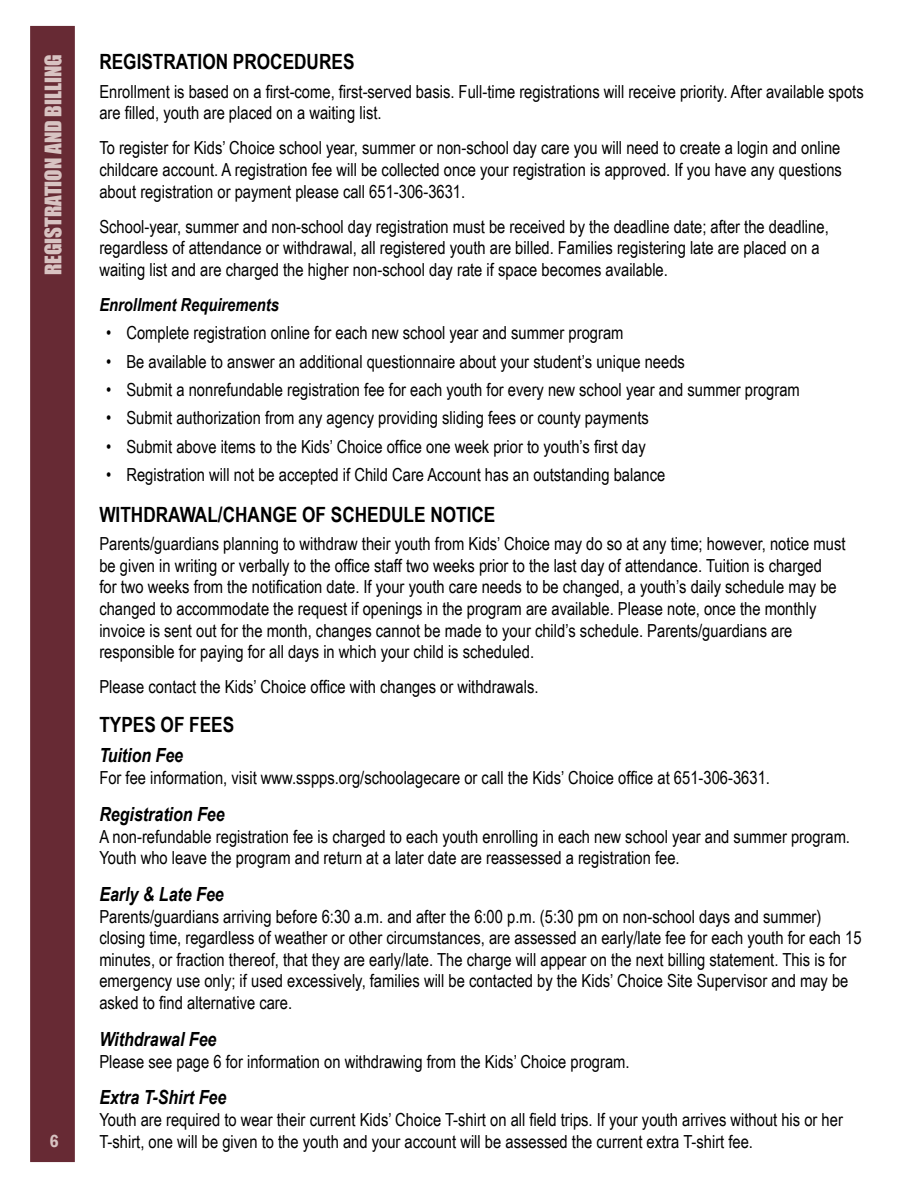
<style>
.page{position:relative;width:918px;height:1188px;background:#fff}
.page>*{position:absolute;margin:0;border:0;box-sizing:border-box;transform-origin:0 0}
.t1{font:700 21px "Arial Narrow";color:#000}
.t2{font:21px "Impact";color:#d8c3c2}
.t3{font:italic 700 19.5px "Arial Narrow";color:#000}
.t4{font:18px/21.6px "Arial Narrow";color:#000}
.t5{font:italic 700 18px "Arial Narrow";color:#000}
.t6{font:600 condensed 18px "Franklin Gothic";color:#d8c3c2}
</style>
<div class="page">
<div style="left:30px;top:26px;width:45px;height:1136px;background:#672a34;border:2px solid #672a34"></div>
<p class="t2" style="left:37px;top:275px;width:223px;rotate:-90deg">REGISTRATION AND BILLING</p>
<p class="t1" style="left:99px;top:46px;width:257px">REGISTRATION PROCEDURES</p>
<p class="t4" style="left:99px;top:80px;width:766px">Enrollment is based on a first-come, first-served basis. Full-time registrations will receive priority. After available spots are filled, youth are placed on a waiting list.</p>
<p class="t4" style="left:99px;top:137px;width:744px;text-align:justify">To register for Kids’ Choice school year, summer or non-school day care you will need to create a login and online childcare account. A registration fee will be collected once your registration is approved. If you have any questions about registration or payment please call 651-306-3631.</p>
<p class="t4" style="left:99px;top:215px;width:731px">School-year, summer and non-school day registration must be received by the deadline date; after the deadline, regardless of attendance or withdrawal, all registered youth are billed. Families registering late are placed on a waiting list and are charged the higher non-school day rate if space becomes available.</p>
<p class="t5" style="left:99px;top:291px;width:181px">Enrollment Requirements</p>
<p class="t4" style="left:106px;top:321px;width:519px">• Complete registration online for each new school year and summer program</p>
<p class="t4" style="left:106px;top:350px;width:580px">• Be available to answer an additional questionnaire about your student’s unique needs</p>
<p class="t4" style="left:106px;top:378px;width:695px">• Submit a nonrefundable registration fee for each youth for every new school year and summer program</p>
<p class="t4" style="left:106px;top:407px;width:544px">• Submit authorization from any agency providing sliding fees or county payments</p>
<p class="t4" style="left:106px;top:435px;width:541px">• Submit above items to the Kids’ Choice office one week prior to youth’s first day</p>
<p class="t4" style="left:106px;top:463px;width:561px">• Registration will not be accepted if Child Care Account has an outstanding balance</p>
<p class="t1" style="left:99px;top:499px;width:398px">WITHDRAWAL/CHANGE OF SCHEDULE NOTICE</p>
<p class="t4" style="left:99px;top:532px;width:748px">Parents/guardians planning to withdraw their youth from Kids’ Choice may do so at any time; however, notice must be given in writing or verbally to the office staff two weeks prior to the last day of attendance. Tuition is charged<br>for two weeks from the notification date. If your youth care needs to be changed, a youth’s daily schedule may be changed to accommodate the request if openings in the program are available. Please note, once the monthly invoice is sent out for the month, changes cannot be made to your child’s schedule. Parents/guardians are responsible for paying for all days in which your child is scheduled.</p>
<p class="t4" style="left:99px;top:676px;width:441px">Please contact the Kids’ Choice office with changes or withdrawals.</p>
<p class="t1" style="left:99px;top:709px;width:136px">TYPES OF FEES</p>
<p class="t3" style="left:99px;top:741px;width:85px">Tuition Fee</p>
<p class="t4" style="left:99px;top:766px;width:672px">For fee information, visit www.sspps.org/schoolagecare or call the Kids’ Choice office at 651-306-3631.</p>
<p class="t3" style="left:99px;top:799px;width:127px">Registration Fee</p>
<p class="t4" style="left:99px;top:825px;width:752px">A non-refundable registration fee is charged to each youth enrolling in each new school year and summer program.<br>Youth who leave the program and return at a later date are reassessed a registration fee.</p>
<p class="t3" style="left:99px;top:880px;width:126px">Early &amp; Late Fee</p>
<p class="t4" style="left:99px;top:905px;width:764px">Parents/guardians arriving before 6:30 a.m. and after the 6:00 p.m. (5:30 pm on non-school days and summer) closing time, regardless of weather or other circumstances, are assessed an early/late fee for each youth for each 15 minutes, or fraction thereof, that they are early/late. The charge will appear on the next billing statement. This is for emergency use only; if used excessively, families will be contacted by the Kids’ Choice Site Supervisor and may be asked to find alternative care.</p>
<p class="t3" style="left:99px;top:1024px;width:119px">Withdrawal Fee</p>
<p class="t4" style="left:99px;top:1050px;width:532px">Please see page 6 for information on withdrawing from the Kids’ Choice program.</p>
<p class="t3" style="left:99px;top:1083px;width:128px">Extra T-Shirt Fee</p>
<p class="t4" style="left:99px;top:1108px;width:745px">Youth are required to wear their current Kids’ Choice T-shirt on all field trips. If your youth arrives without his or her<br>T-shirt, one will be given to the youth and your account will be assessed the current extra T-shirt fee.</p>
<p class="t6" style="left:49px;top:1129px;width:11px">6</p>
</div>
